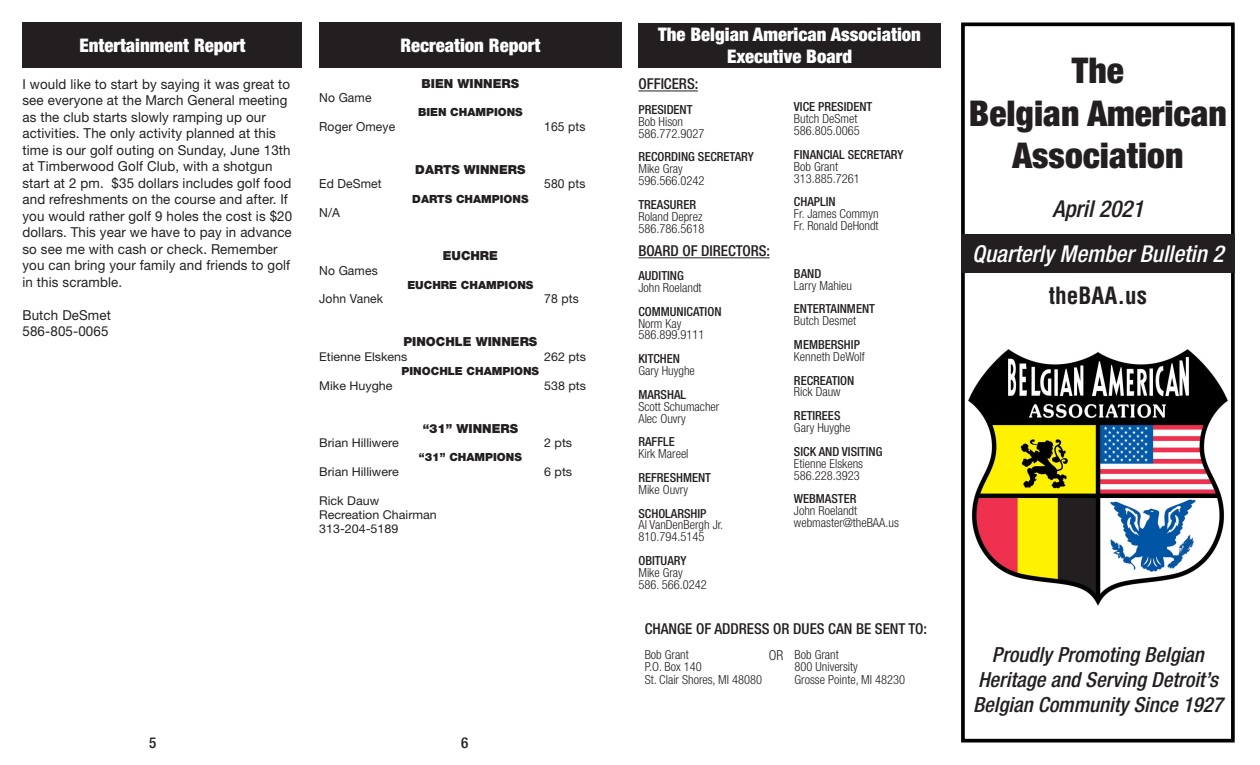
<style>
.page{position:relative;width:1260px;height:765px;background:#fff}
.page>*{position:absolute;margin:0;border:0;box-sizing:border-box;transform-origin:0 0}
.t1{font:900 condensed 35.5px "Helvetica Neue LT Std";color:#231f20}
.t2{font:italic 500 condensed 23.25px "Helvetica Neue LT Std";color:#fff}
.t3{font:italic 500 condensed 23.25px "Helvetica Neue LT Std";color:#231f20}
.t4{font:700 condensed 23.25px "Helvetica LT Std";color:#231f20}
.t5{font:italic 500 condensed 20.88px/25px "Helvetica Neue LT Std";color:#231f20}
.t6{font:900 condensed 18.75px "Helvetica Neue LT Std";color:#fff}
.t7{font:500 condensed 15px "Helvetica Neue LT Std";color:#231f20}
.Paragraph_Style_1{font:13.75px/16.5px "Helvetica Neue LT Std";letter-spacing:.01em;color:#231f20}
.t8{font:300 condensed 13.75px "Helvetica Neue LT Std";color:#231f20}
.t9{font:300 condensed 12.5px "Helvetica Neue LT Std";color:#231f20}
.t10{font:500 condensed 12.5px "Helvetica Neue LT Std";color:#231f20}
.Paragraph_Style_1-2{font:12.5px "Helvetica Neue LT Std";letter-spacing:.01em;color:#231f20}
.Paragraph_Style_1-3{font:900 12.5px "Helvetica Neue LT Std";color:#231f20}
.Paragraph_Style_1-4{font:12.12px "Helvetica Neue LT Std";color:#231f20}
.Paragraph_Style_1-5{font:900 11.25px "Helvetica Neue LT Std";color:#231f20}
</style>
<div class="page">
<img style="left:968px;top:349px;width:260px;height:257px">
<div style="left:961px;top:23px;width:274px;height:720px;border:4px solid #000"></div>
<div style="left:961px;top:235px;width:274px;height:38px;background:#231f20"></div>
<div style="left:319px;top:23px;width:303px;height:45px;background:#231f20"></div>
<div style="left:638px;top:23px;width:303px;height:45px;background:#231f20"></div>
<hr style="left:638px;top:91px;width:60px;height:1px;background:#231f20">
<hr style="left:638px;top:257px;width:132px;height:1px;background:#231f20">
<div style="left:22px;top:22px;width:280px;height:46px;background:#231f20"></div>
<p class="t6" style="left:79px;top:33px;width:168px">Entertainment Report</p>
<p class="Paragraph_Style_1" style="left:22px;top:75px;width:271px">I would like to start by saying it was great to see everyone at the March General meeting as the club starts slowly ramping up our activities. The only activity planned at this time is our golf outing on Sunday, June 13th at Timberwood Golf Club, with a shotgun start at 2 pm. $35 dollars includes golf food and refreshments on the course and after. If you would rather golf 9 holes the cost is $20 dollars. This year we have to pay in advance so see me with cash or check. Remember you can bring your family and friends to golf in this scramble.</p>
<p class="Paragraph_Style_1" style="left:22px;top:306px;width:90px">Butch DeSmet</p>
<p class="Paragraph_Style_1" style="left:22px;top:323px;width:88px">586-805-0065</p>
<p class="Paragraph_Style_1-2" style="left:319px;top:90px;width:54px">No Game</p>
<p class="t6" style="left:400px;top:34px;width:141px">Recreation Report</p>
<p class="Paragraph_Style_1-3" style="left:422px;top:76px;width:99px">BIEN WINNERS</p>
<p class="Paragraph_Style_1-5" style="left:418px;top:106px;width:106px">BIEN CHAMPIONS</p>
<p class="Paragraph_Style_1-2" style="left:319px;top:119px;width:77px">Roger Omeye</p>
<p class="Paragraph_Style_1-2" style="left:544px;top:119px;width:43px">165 pts</p>
<p class="Paragraph_Style_1-3" style="left:415px;top:162px;width:112px">DARTS WINNERS</p>
<p class="Paragraph_Style_1-2" style="left:319px;top:176px;width:64px">Ed DeSmet</p>
<p class="Paragraph_Style_1-2" style="left:544px;top:176px;width:43px">580 pts</p>
<p class="Paragraph_Style_1-5" style="left:412px;top:192px;width:118px">DARTS CHAMPIONS</p>
<p class="Paragraph_Style_1-2" style="left:319px;top:205px;width:22px">N/A</p>
<p class="Paragraph_Style_1-3" style="left:443px;top:248px;width:57px">EUCHRE</p>
<p class="Paragraph_Style_1-2" style="left:319px;top:263px;width:60px">No Games</p>
<p class="Paragraph_Style_1-5" style="left:407px;top:278px;width:128px">EUCHRE CHAMPIONS</p>
<p class="Paragraph_Style_1-2" style="left:319px;top:291px;width:65px">John Vanek</p>
<p class="Paragraph_Style_1-2" style="left:544px;top:291px;width:36px">78 pts</p>
<p class="Paragraph_Style_1-3" style="left:403px;top:335px;width:135px">PINOCHLE WINNERS</p>
<p class="Paragraph_Style_1-4" style="left:319px;top:349px;width:90px">Etienne Elskens</p>
<p class="Paragraph_Style_1-4" style="left:544px;top:349px;width:43px">262 pts</p>
<p class="Paragraph_Style_1-5" style="left:402px;top:364px;width:139px">PINOCHLE CHAMPIONS</p>
<p class="Paragraph_Style_1-4" style="left:319px;top:378px;width:75px">Mike Huyghe</p>
<p class="Paragraph_Style_1-4" style="left:544px;top:378px;width:43px">538 pts</p>
<p class="Paragraph_Style_1-3" style="left:423px;top:421px;width:97px">“31” WINNERS</p>
<p class="Paragraph_Style_1-4" style="left:319px;top:436px;width:81px">Brian Hilliwere</p>
<p class="Paragraph_Style_1-4" style="left:544px;top:436px;width:30px">2 pts</p>
<p class="Paragraph_Style_1-5" style="left:419px;top:451px;width:104px">“31” CHAMPIONS</p>
<p class="Paragraph_Style_1-4" style="left:319px;top:464px;width:81px">Brian Hilliwere</p>
<p class="Paragraph_Style_1-4" style="left:544px;top:464px;width:30px">6 pts</p>
<p class="Paragraph_Style_1-4" style="left:319px;top:493px;width:61px">Rick Dauw</p>
<p class="Paragraph_Style_1-4" style="left:319px;top:507px;width:119px">Recreation Chairman</p>
<p class="Paragraph_Style_1-4" style="left:319px;top:522px;width:81px">313-204-5189</p>
<p class="t6" style="left:658px;top:22px;width:264px">The Belgian American Association</p>
<p class="t6" style="left:727px;top:45px;width:127px">Executive Board</p>
<p class="t7" style="left:638px;top:75px;width:61px">OFFICERS:</p>
<p class="t10" style="left:638px;top:102px;width:56px">PRESIDENT</p>
<p class="t9" style="left:638px;top:114px;width:46px">Bob Hison</p>
<p class="t9" style="left:638px;top:126px;width:67px">586.772.9027</p>
<p class="t10" style="left:638px;top:149px;width:117px">RECORDING SECRETARY</p>
<p class="t9" style="left:638px;top:162px;width:46px">Mike Gray</p>
<p class="t9" style="left:638px;top:173px;width:67px">596.566.0242</p>
<p class="t10" style="left:638px;top:197px;width:59px">TREASURER</p>
<p class="t9" style="left:638px;top:209px;width:66px">Roland Deprez</p>
<p class="t9" style="left:638px;top:221px;width:67px">586.786.5618</p>
<p class="t7" style="left:638px;top:242px;width:133px">BOARD OF DIRECTORS:</p>
<p class="t10" style="left:638px;top:268px;width:47px">AUDITING</p>
<p class="t9" style="left:638px;top:280px;width:65px">John Roelandt</p>
<p class="t10" style="left:638px;top:304px;width:85px">COMMUNICATION</p>
<p class="t9" style="left:638px;top:316px;width:45px">Norm Kay</p>
<p class="t9" style="left:638px;top:328px;width:67px">586.899.9111</p>
<p class="t10" style="left:638px;top:351px;width:43px">KITCHEN</p>
<p class="t9" style="left:638px;top:363px;width:58px">Gary Huyghe</p>
<p class="t10" style="left:638px;top:387px;width:49px">MARSHAL</p>
<p class="t9" style="left:638px;top:399px;width:82px">Scott Schumacher</p>
<p class="t9" style="left:638px;top:411px;width:49px">Alec Ouvry</p>
<p class="t10" style="left:638px;top:434px;width:38px">RAFFLE</p>
<p class="t9" style="left:638px;top:447px;width:52px">Kirk Mareel</p>
<p class="t10" style="left:638px;top:470px;width:74px">REFRESHMENT</p>
<p class="t9" style="left:638px;top:482px;width:51px">Mike Ouvry</p>
<p class="t10" style="left:638px;top:506px;width:70px">SCHOLARSHIP</p>
<p class="t9" style="left:638px;top:518px;width:86px">Al VanDenBergh Jr.</p>
<p class="t9" style="left:638px;top:530px;width:67px">810.794.5145</p>
<p class="t10" style="left:638px;top:553px;width:49px">OBITUARY</p>
<p class="t9" style="left:638px;top:565px;width:46px">Mike Gray</p>
<p class="t9" style="left:638px;top:577px;width:70px">586. 566.0242</p>
<p class="t10" style="left:794px;top:100px;width:80px">VICE PRESIDENT</p>
<p class="t9" style="left:794px;top:112px;width:65px">Butch DeSmet</p>
<p class="t9" style="left:794px;top:124px;width:67px">586.805.0065</p>
<p class="t10" style="left:794px;top:147px;width:111px">FINANCIAL SECRETARY</p>
<p class="t9" style="left:794px;top:159px;width:46px">Bob Grant</p>
<p class="t9" style="left:794px;top:171px;width:67px">313.885.7261</p>
<p class="t10" style="left:794px;top:195px;width:43px">CHAPLIN</p>
<p class="t9" style="left:794px;top:207px;width:86px">Fr. James Commyn</p>
<p class="t9" style="left:794px;top:219px;width:86px">Fr. Ronald DeHondt</p>
<p class="t10" style="left:794px;top:266px;width:29px">BAND</p>
<p class="t9" style="left:794px;top:278px;width:60px">Larry Mahieu</p>
<p class="t10" style="left:794px;top:301px;width:83px">ENTERTAINMENT</p>
<p class="t9" style="left:794px;top:314px;width:64px">Butch Desmet</p>
<p class="t10" style="left:794px;top:337px;width:67px">MEMBERSHIP</p>
<p class="t9" style="left:794px;top:349px;width:72px">Kenneth DeWolf</p>
<p class="t10" style="left:794px;top:373px;width:62px">RECREATION</p>
<p class="t9" style="left:794px;top:385px;width:48px">Rick Dauw</p>
<p class="t10" style="left:794px;top:408px;width:48px">RETIREES</p>
<p class="t9" style="left:794px;top:420px;width:58px">Gary Huyghe</p>
<p class="t10" style="left:794px;top:444px;width:90px">SICK AND VISITING</p>
<p class="t9" style="left:794px;top:456px;width:71px">Etienne Elskens</p>
<p class="t9" style="left:794px;top:468px;width:67px">586.228.3923</p>
<p class="t10" style="left:794px;top:491px;width:64px">WEBMASTER</p>
<p class="t9" style="left:794px;top:504px;width:65px">John Roelandt</p>
<p class="t9" style="left:794px;top:515px;width:106px">webmaster@theBAA.us</p>
<p class="t1" style="left:1072px;top:48px;width:53px">The</p>
<p class="t1" style="left:969px;top:91px;width:259px">Belgian American</p>
<p class="t1" style="left:1012px;top:134px;width:173px">Association</p>
<p class="t3" style="left:1052px;top:195px;width:93px">April 2021</p>
<p class="t2" style="left:972px;top:240px;width:253px">Quarterly Member Bulletin 2</p>
<p class="t4" style="left:1049px;top:281px;width:100px">theBAA.us</p>
<p class="t7" style="left:645px;top:620px;width:284px">CHANGE OF ADDRESS OR DUES CAN BE SENT TO:</p>
<p class="t9" style="left:645px;top:647px;width:46px">Bob Grant</p>
<p class="t9" style="left:645px;top:660px;width:59px">P.O. Box 140</p>
<p class="t9" style="left:645px;top:672px;width:119px">St. Clair Shores, MI 48080</p>
<p class="t9" style="left:795px;top:647px;width:46px">Bob Grant</p>
<p class="t9" style="left:795px;top:660px;width:65px">800 University</p>
<p class="t9" style="left:795px;top:672px;width:112px">Grosse Pointe, MI 48230</p>
<p class="t8" style="left:769px;top:647px;width:16px">OR</p>
<p class="t5" style="left:992px;top:642px;width:214px">Proudly Promoting Belgian</p>
<p class="t5" style="left:973px;top:667px;width:251px">Heritage and Serving Detroit’s<br>Belgian Community Since 1927</p>
<p class="t7" style="left:149px;top:734px;width:9px">5</p>
<p class="t7" style="left:461px;top:734px;width:9px">6</p>
</div>
